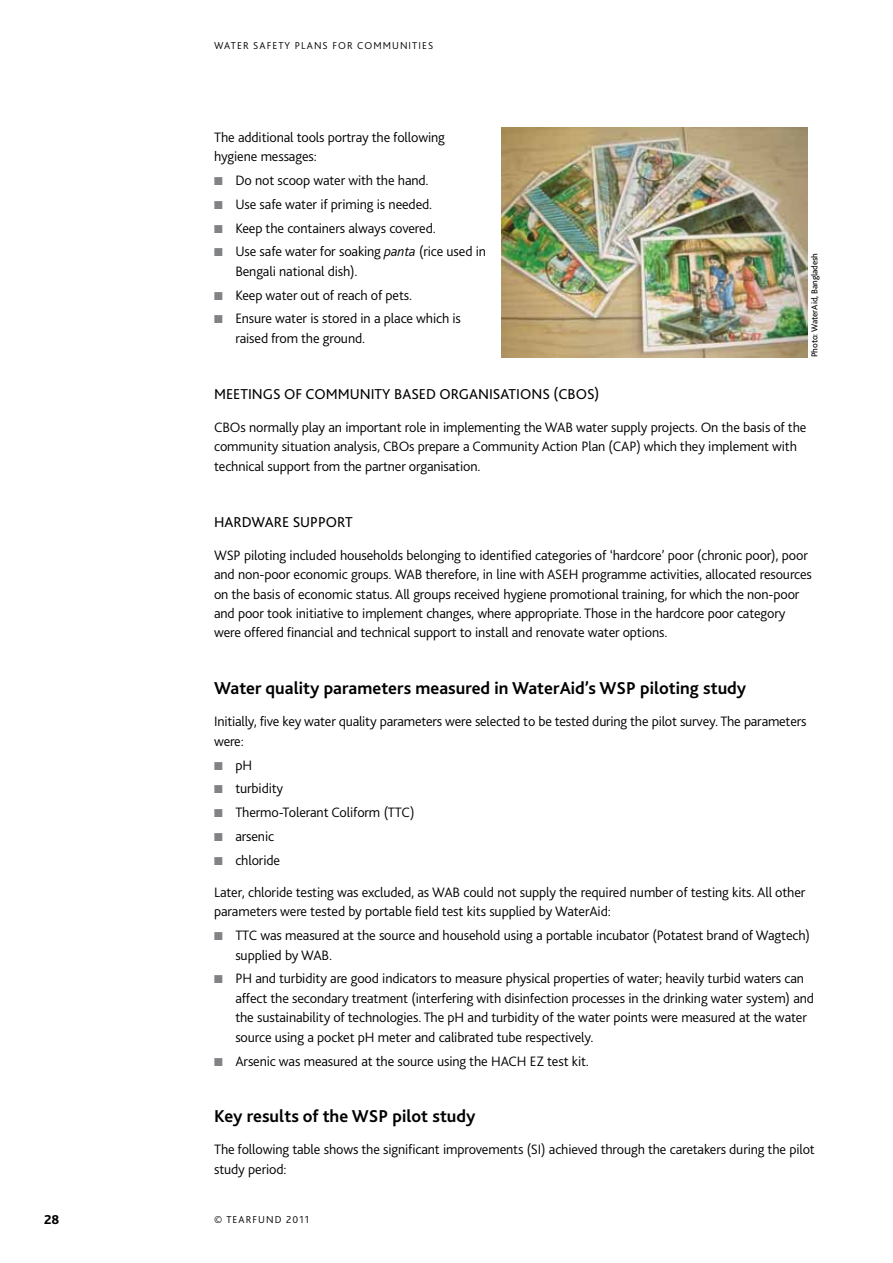
<style>
.page{position:relative;width:893px;height:1263px;background:#fff}
.page>*{position:absolute;margin:0;border:0;box-sizing:border-box;transform-origin:0 0}
.t1{font:700 18px "Bliss 2";color:#000}
.t2{font:15px "Bliss 2";color:#000}
.t3{font:300 14.25px/19.5px "Bliss 2";letter-spacing:-.01em;color:#000}
.t4{font:800 13.5px "Bliss Pro";color:#000}
.t5{font:300 10.5px "Bliss 2";letter-spacing:.1em;color:#000}
.t6{font:9px "Bliss 2";letter-spacing:-.01em;color:#000}
.s1{color:#808285}
.s2{font-style:italic}
</style>
<div class="page">
<img style="left:502px;top:128px;width:306px;height:229px">
<p class="t5" style="left:214px;top:39px;width:220px">Water Safety Plans for communities</p>
<p class="t3" style="left:214px;top:127px;width:232px">The additional tools portray the following hygiene messages:</p>
<p class="t3" style="left:214px;top:170px;width:216px"><span class="s1">■</span> Do not scoop water with the hand.</p>
<p class="t3" style="left:214px;top:194px;width:220px"><span class="s1">■</span> Use safe water if priming is needed.</p>
<p class="t3" style="left:214px;top:218px;width:223px"><span class="s1">■</span> Keep the containers always covered.</p>
<p class="t3" style="left:235px;top:242px;width:252px;text-indent:-21px"><span class="s1">■</span> Use safe water for soaking <span class="s2">panta</span> (rice used in<br>Bengali national dish).</p>
<p class="t3" style="left:214px;top:285px;width:200px"><span class="s1">■</span> Keep water out of reach of pets.</p>
<p class="t3" style="left:235px;top:309px;width:227px;text-indent:-21px"><span class="s1">■</span> Ensure water is stored in a place which is raised from the ground.</p>
<p class="t6" style="left:809px;top:357px;width:106px;rotate:-90deg">PHOTO: WATERAID, BANGLADESH</p>
<p class="t2" style="left:214px;top:385px;width:113px">MEETI NGS OF COMM</p>
<p class="t2" style="left:350px;top:385px;width:251px">UNITY BASED ORGANISATIO NS (CBOS)</p>
<p class="t3" style="left:214px;top:417px;width:594px">CBOs normally play an important role in implementing the WAB water supply projects. On the basis of the community situation analysis, CBOs prepare a Community Action Plan (CAP) which they implement with technical support from the partner organisation.</p>
<p class="t2" style="left:214px;top:513px;width:106px">HARDWARE SUPPOR</p>
<p class="t2" style="left:345px;top:513px;width:9px">T</p>
<p class="t3" style="left:214px;top:545px;width:599px">WSP piloting included households belonging to identified categories of ‘hardcore’ poor (chronic poor), poor and non-poor economic groups. WAB therefore, in line with ASEH programme activities, allocated resources on the basis of economic status. All groups received hygiene promotional training, for which the non-poor and poor took initiative to implement changes, where appropriate. Those in the hardcore poor category were offered financial and technical support to install and renovate water options.</p>
<p class="t1" style="left:214px;top:677px;width:534px">Water quality parameters measured in WaterAid’s WSP piloting study</p>
<p class="t3" style="left:214px;top:711px;width:594px">Initially, five key water quality parameters were selected to be tested during the pilot survey. The parameters were:</p>
<p class="t3" style="left:214px;top:755px;width:39px"><span class="s1">■</span> pH</p>
<p class="t3" style="left:214px;top:778px;width:71px"><span class="s1">■</span> turbidity</p>
<p class="t3" style="left:214px;top:802px;width:202px"><span class="s1">■</span> Thermo-Tolerant Coliform (TTC)</p>
<p class="t3" style="left:214px;top:826px;width:62px"><span class="s1">■</span> arsenic</p>
<p class="t3" style="left:214px;top:850px;width:67px"><span class="s1">■</span> chloride</p>
<p class="t3" style="left:214px;top:882px;width:593px">Later, chloride testing was excluded, as WAB could not supply the required number of testing kits. All other parameters were tested by portable field test kits supplied by WaterAid:</p>
<p class="t3" style="left:235px;top:925px;width:576px;text-indent:-21px"><span class="s1">■</span> TTC was measured at the source and household using a portable incubator (Potatest brand of Wagtech) supplied by WAB.</p>
<p class="t3" style="left:235px;top:968px;width:580px;text-indent:-21px"><span class="s1">■</span> PH and turbidity are good indicators to measure physical properties of water; heavily turbid waters can affect the secondary treatment (interfering with disinfection processes in the drinking water system) and the sustainability of technologies. The pH and turbidity of the water points were measured at the water source using a pocket pH meter and calibrated tube respectively.</p>
<p class="t3" style="left:214px;top:1051px;width:376px"><span class="s1">■</span> Arsenic was measured at the source using the HACH EZ test kit.</p>
<p class="t1" style="left:214px;top:1105px;width:263px">Key results of the WSP pilot study</p>
<p class="t3" style="left:214px;top:1139px;width:602px">The following table shows the significant improvements (SI) achieved through the caretakers during the pilot study period:</p>
<p class="t4" style="left:44px;top:1211px;width:17px">28</p>
<p class="t5" style="left:214px;top:1213px;width:96px">© Tearfund 2011</p>
</div>
